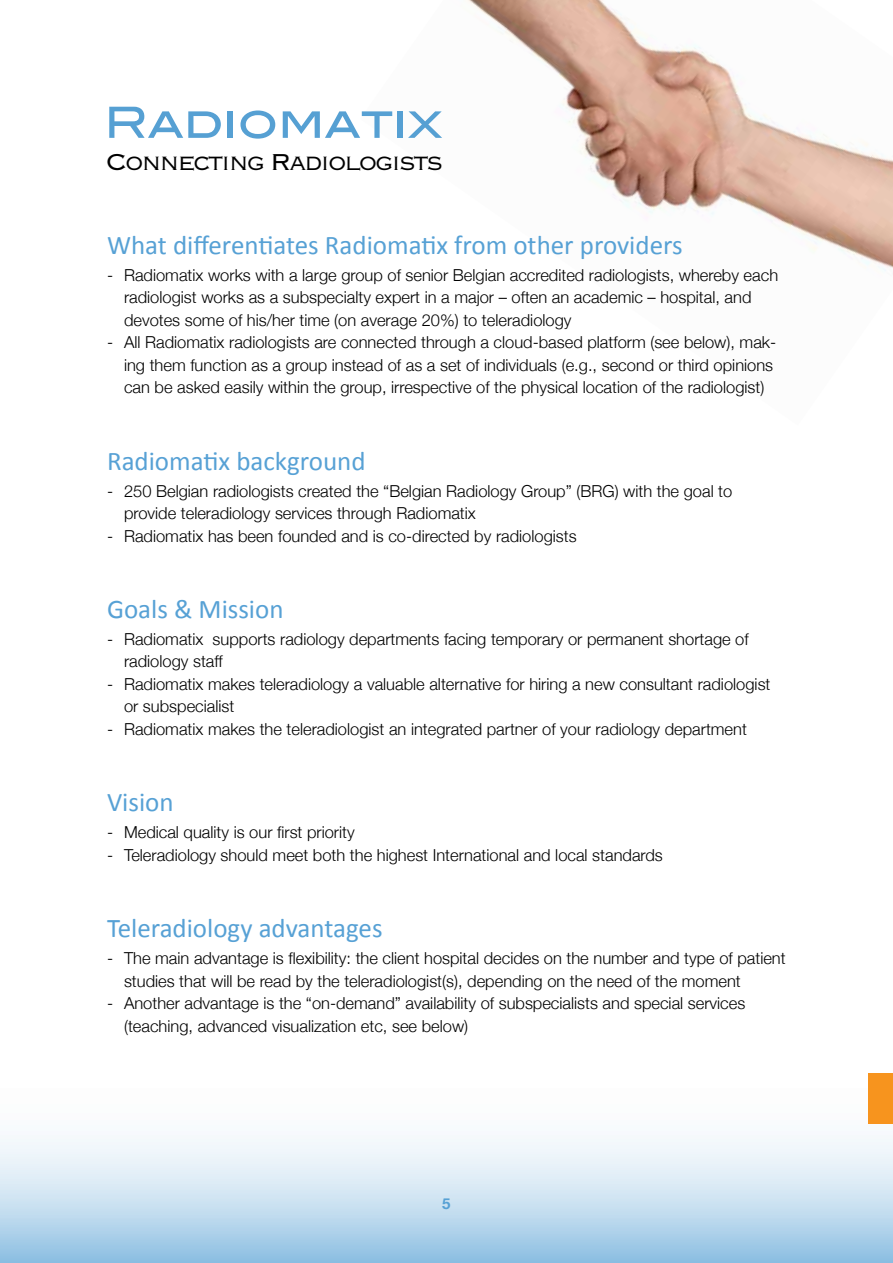
<style>
.page{position:relative;width:893px;height:1263px;background:#fff}
.page>*{position:absolute;margin:0;border:0;box-sizing:border-box;transform-origin:0 0}
.t1{font:30.3px "Copperplate Gothic Std 32 BC";letter-spacing:-.075em;color:#000}
.t2{font:27px "Calibri";color:#57a1d5}
.t3{font:300 16.5px/22.5px "Helvetica Neue";color:#000}
.t4{font:700 15px "Helvetica Neue";color:#57a1d5}
</style>
<div class="page">
<svg style="left:1px;top:1073px;width:892px;height:190px"></svg>
<img style="left:0;top:0;width:1px;height:1263px">
<img style="left:392px;top:0;width:501px;height:271px">
<svg style="left:109px;top:107px;width:112px;height:31px"></svg>
<div style="left:228px;top:111px;width:5px;height:27px;background:#56a0d3"></div>
<svg style="left:240px;top:110px;width:35px;height:29px"></svg>
<svg style="left:283px;top:111px;width:109px;height:27px"></svg>
<div style="left:398px;top:111px;width:5px;height:27px;background:#56a0d3"></div>
<svg style="left:408px;top:111px;width:34px;height:27px"></svg>
<div style="left:869px;top:1073px;width:24px;height:50px;background:#f7941e"></div>
<h1 class="t1" style="left:106px;top:147px;width:339px">Connecting Radiologists</h1>
<h2 class="t2" style="left:107px;top:228px;width:577px">What differentiates Radiomatix from other providers</h2>
<p class="t3" style="left:124px;top:263px;width:656px;text-indent:-17px">- Radiomatix works with a large group of senior Belgian accredited radiologists, whereby each radiologist works as a subspecialty expert in a major – often an academic – hospital, and devotes some of his/her time (on average 20%) to teleradiology</p>
<p class="t3" style="left:124px;top:331px;width:654px;text-indent:-17px">- All Radiomatix radiologists are connected through a cloud-based platform (see below), mak&shy;ing them function as a group instead of as a set of individuals (e.g., second or third opinions can be asked easily within the group, irrespective of the physical location of the radiologist)</p>
<h2 class="t2" style="left:107px;top:444px;width:260px">Radiomatix background</h2>
<p class="t3" style="left:124px;top:479px;width:610px;text-indent:-17px">- 250 Belgian radiologists created the “Belgian Radiology Group” (BRG) with the goal to provide teleradiology services through Radiomatix</p>
<p class="t3" style="left:107px;top:524px;width:471px">- Radiomatix has been founded and is co-directed by radiologists</p>
<h2 class="t2" style="left:107px;top:592px;width:178px">Goals &amp; Mission</h2>
<p class="t3" style="left:124px;top:627px;width:626px;text-indent:-17px">- Radiomatix supports radiology departments facing temporary or permanent shortage of radiology staff</p>
<p class="t3" style="left:124px;top:672px;width:648px;text-indent:-17px">- Radiomatix makes teleradiology a valuable alternative for hiring a new consultant radiologist or subspecialist</p>
<p class="t3" style="left:107px;top:717px;width:641px">- Radiomatix makes the teleradiologist an integrated partner of your radiology department</p>
<h2 class="t2" style="left:107px;top:786px;width:68px">Vision</h2>
<p class="t3" style="left:107px;top:821px;width:249px">- Medical quality is our first priority</p>
<p class="t3" style="left:107px;top:843px;width:557px">- Teleradiology should meet both the highest International and local standards</p>
<h2 class="t2" style="left:107px;top:911px;width:277px">Teleradiology advantages</h2>
<p class="t3" style="left:124px;top:946px;width:663px;text-indent:-17px">- The main advantage is flexibility: the client hospital decides on the number and type of patient studies that will be read by the teleradiologist(s), depending on the need of the moment</p>
<p class="t3" style="left:124px;top:991px;width:623px;text-indent:-17px">- Another advantage is the “on-demand” availability of subspecialists and special services (teaching, advanced visualization etc, see below)</p>
<p class="t4" style="left:442px;top:1194px;width:10px">5</p>
</div>
